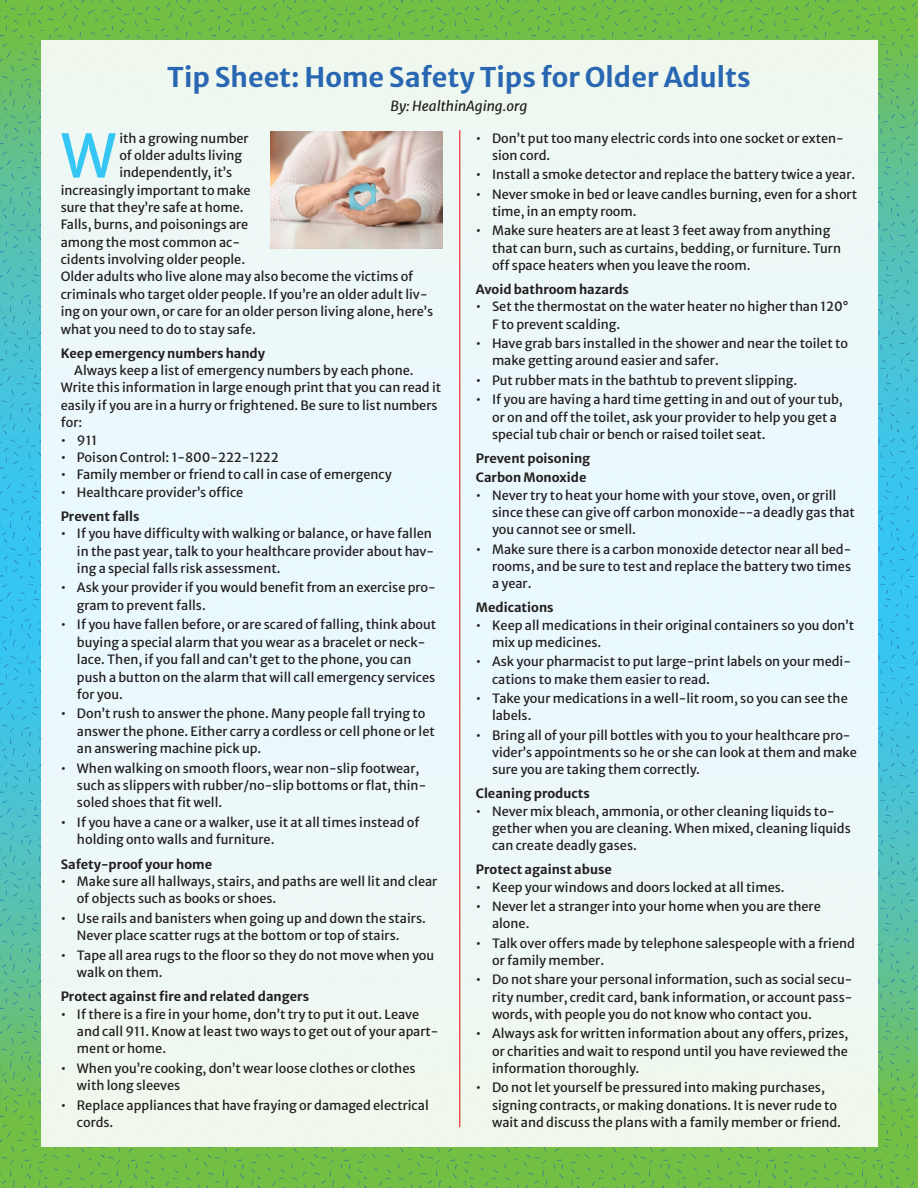
<style>
.page{position:relative;width:918px;height:1188px;background:#fff}
.page>*{position:absolute;margin:0;border:0;box-sizing:border-box;transform-origin:0 0}
.t1{font:59.1px "Merriweather Sans";color:#35c6f4}
.t2{font:700 27px "Merriweather Sans";color:#2a67b2}
.t3{font:italic 13.8px "Merriweather Sans";color:#231f20}
.t4{font:12.75px/17.2px "Merriweather Sans";color:#231f20}
.t5{font:700 12.75px/19.5px "Merriweather Sans";color:#231f20}
</style>
<div class="page">
<img style="left:0;top:0;width:918px;height:1188px">
<div style="left:42px;top:41px;width:836px;height:1106px;background:#edf8f9"></div>
<img style="left:271px;top:132px;width:171px;height:116px">
<hr style="left:459px;top:130px;width:1px;height:997px;background:#ee1f23">
<h2 class="t2" style="left:167px;top:53px;width:585px">Tip Sheet: Home Safety Tips for Older Adults</h2>
<p class="t3" style="left:391px;top:93px;width:138px">By: HealthinAging.org</p>
<h1 class="t1" style="left:61px;top:104px;width:57px">W</h1>
<p class="t4" style="left:119px;top:128px;width:131px">ith a growing number</p>
<p class="t4" style="left:119px;top:145px;width:124px">of older adults living</p>
<p class="t4" style="left:119px;top:162px;width:114px">independently, it’s</p>
<p class="t4" style="left:61px;top:180px;width:191px">increasingly important to make</p>
<p class="t4" style="left:61px;top:197px;width:184px">sure that they’re safe at home.</p>
<p class="t4" style="left:61px;top:215px;width:189px">Falls, burns, and poisonings are</p>
<p class="t4" style="left:61px;top:232px;width:181px">among the most common ac-</p>
<p class="t4" style="left:61px;top:249px;width:186px">cidents involving older people.</p>
<p class="t4" style="left:61px;top:267px;width:354px">Older adults who live alone may also become the victims of</p>
<p class="t4" style="left:61px;top:284px;width:368px">criminals who target older people. If you’re an older adult liv-</p>
<p class="t4" style="left:61px;top:301px;width:374px">ing on your own, or care for an older person living alone, here’s</p>
<p class="t4" style="left:61px;top:319px;width:197px">what you need to do to stay safe.</p>
<p class="t5" style="left:61px;top:342px;width:206px">Keep emergency numbers handy</p>
<p class="t4" style="left:61px;top:360px;width:382px;text-indent:14px">Always keep a list of emergency numbers by each phone.<br>Write this information in large enough print that you can read it easily if you are in a hurry or frightened. Be sure to list numbers for:</p>
<p class="t4" style="left:61px;top:430px;width:38px">• 911</p>
<p class="t4" style="left:61px;top:447px;width:219px">• Poison Control: 1-800-222-1222</p>
<p class="t4" style="left:61px;top:465px;width:333px">• Family member or friend to call in case of emergency</p>
<p class="t4" style="left:61px;top:482px;width:184px">• Healthcare provider’s office</p>
<p class="t5" style="left:61px;top:505px;width:80px">Prevent falls</p>
<p class="t4" style="left:77px;top:523px;width:359px;text-indent:-16px">• If you have difficulty with walking or balance, or have fallen in the past year, talk to your healthcare provider about hav&shy;ing a special falls risk assessment.</p>
<p class="t4" style="left:77px;top:578px;width:360px;text-indent:-16px">• Ask your provider if you would benefit from an exercise pro&shy;gram to prevent falls.</p>
<p class="t4" style="left:77px;top:615px;width:361px;text-indent:-16px">• If you have fallen before, or are scared of falling, think about buying a special alarm that you wear as a bracelet or neck&shy;lace. Then, if you fall and can’t get to the phone, you can push a button on the alarm that will call emergency services for you.</p>
<p class="t4" style="left:77px;top:704px;width:359px;text-indent:-16px">• Don’t rush to answer the phone. Many people fall trying to answer the phone. Either carry a cordless or cell phone or let an answering machine pick up.</p>
<p class="t4" style="left:77px;top:758px;width:351px;text-indent:-16px">• When walking on smooth floors, wear non-slip footwear, such as slippers with rubber/no-slip bottoms or flat, thin&shy;soled shoes that fit well.</p>
<p class="t4" style="left:77px;top:812px;width:344px;text-indent:-16px">• If you have a cane or a walker, use it at all times instead of holding onto walls and furniture.</p>
<p class="t5" style="left:61px;top:853px;width:153px">Safety-proof your home</p>
<p class="t4" style="left:77px;top:871px;width:362px;text-indent:-16px">• Make sure all hallways, stairs, and paths are well lit and clear of objects such as books or shoes.</p>
<p class="t4" style="left:77px;top:908px;width:350px;text-indent:-16px">• Use rails and banisters when going up and down the stairs.<br>Never place scatter rugs at the bottom or top of stairs.</p>
<p class="t4" style="left:77px;top:945px;width:359px;text-indent:-16px">• Tape all area rugs to the floor so they do not move when you walk on them.</p>
<p class="t5" style="left:61px;top:985px;width:250px">Protect against fire and related dangers</p>
<p class="t4" style="left:77px;top:1004px;width:363px;text-indent:-16px">• If there is a fire in your home, don’t try to put it out. Leave and call 911. Know at least two ways to get out of your apart&shy;ment or home.</p>
<p class="t4" style="left:77px;top:1058px;width:340px;text-indent:-16px">• When you’re cooking, don’t wear loose clothes or clothes with long sleeves</p>
<p class="t4" style="left:77px;top:1095px;width:353px;text-indent:-16px">• Replace appliances that have fraying or damaged electrical cords.</p>
<p class="t4" style="left:492px;top:128px;width:353px;text-indent:-16px">• Don’t put too many electric cords into one socket or exten&shy;sion cord.</p>
<p class="t4" style="left:476px;top:165px;width:381px">• Install a smoke detector and replace the battery twice a year.</p>
<p class="t4" style="left:492px;top:184px;width:367px;text-indent:-16px">• Never smoke in bed or leave candles burning, even for a short time, in an empty room.</p>
<p class="t4" style="left:492px;top:221px;width:351px;text-indent:-16px">• Make sure heaters are at least 3 feet away from anything that can burn, such as curtains, bedding, or furniture. Turn off space heaters when you leave the room.</p>
<p class="t5" style="left:476px;top:278px;width:155px">Avoid bathroom hazards</p>
<p class="t4" style="left:492px;top:297px;width:358px;text-indent:-16px">• Set the thermostat on the water heater no higher than 120°<br>F to prevent scalding.</p>
<p class="t4" style="left:492px;top:333px;width:358px;text-indent:-16px">• Have grab bars installed in the shower and near the toilet to make getting around easier and safer.</p>
<p class="t4" style="left:476px;top:370px;width:323px">• Put rubber mats in the bathtub to prevent slipping.</p>
<p class="t4" style="left:492px;top:390px;width:352px;text-indent:-16px">• If you are having a hard time getting in and out of your tub, or on and off the toilet, ask your provider to help you get a special tub chair or bench or raised toilet seat.</p>
<p class="t5" style="left:476px;top:447px;width:116px">Prevent poisoning<br>Carbon Monoxide</p>
<p class="t4" style="left:492px;top:485px;width:364px;text-indent:-16px">• Never try to heat your home with your stove, oven, or grill since these can give off carbon monoxide--a deadly gas that you cannot see or smell.</p>
<p class="t4" style="left:492px;top:539px;width:361px;text-align:justify;text-indent:-16px">• Make sure there is a carbon monoxide detector near all bed&shy;rooms, and be sure to test and replace the battery two times a year.</p>
<p class="t5" style="left:476px;top:596px;width:79px">Medications</p>
<p class="t4" style="left:492px;top:615px;width:364px;text-indent:-16px">• Keep all medications in their original containers so you don’t mix up medicines.</p>
<p class="t4" style="left:492px;top:652px;width:360px;text-indent:-16px">• Ask your pharmacist to put large-print labels on your medi&shy;cations to make them easier to read.</p>
<p class="t4" style="left:492px;top:688px;width:357px;text-indent:-16px">• Take your medications in a well-lit room, so you can see the labels.</p>
<p class="t4" style="left:492px;top:725px;width:366px;text-indent:-16px">• Bring all of your pill bottles with you to your healthcare pro&shy;vider’s appointments so he or she can look at them and make sure you are taking them correctly.</p>
<p class="t5" style="left:476px;top:783px;width:116px">Cleaning products</p>
<p class="t4" style="left:492px;top:801px;width:360px;text-indent:-16px">• Never mix bleach, ammonia, or other cleaning liquids to&shy;gether when you are cleaning. When mixed, cleaning liquids can create deadly gases.</p>
<p class="t5" style="left:476px;top:858px;width:137px">Protect against abuse</p>
<p class="t4" style="left:476px;top:877px;width:310px">• Keep your windows and doors locked at all times.</p>
<p class="t4" style="left:492px;top:896px;width:330px;text-indent:-16px">• Never let a stranger into your home when you are there alone.</p>
<p class="t4" style="left:492px;top:933px;width:364px;text-indent:-16px">• Talk over offers made by telephone salespeople with a friend or family member.</p>
<p class="t4" style="left:492px;top:970px;width:362px;text-align:justify;text-indent:-16px">• Do not share your personal information, such as social secu&shy;rity number, credit card, bank information, or account pass&shy;words, with people you do not know who contact you.</p>
<p class="t4" style="left:492px;top:1024px;width:358px;text-align:justify;text-indent:-16px">• Always ask for written information about any offers, prizes, or charities and wait to respond until you have reviewed the information thoroughly.</p>
<p class="t4" style="left:492px;top:1078px;width:351px;text-indent:-16px">• Do not let yourself be pressured into making purchases, signing contracts, or making donations. It is never rude to wait and discuss the plans with a family member or friend.</p>
</div>
